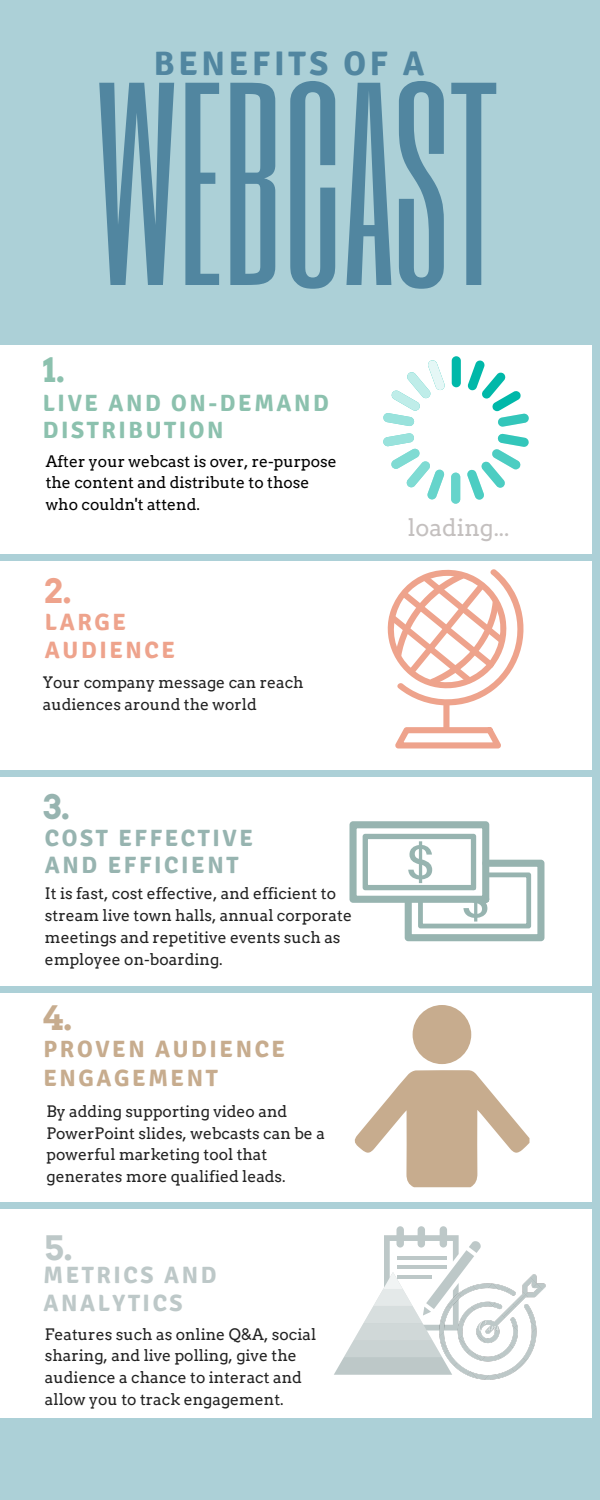
<style>
.page{position:relative;width:600px;height:1500px;background:#acd0d7}
.page>*{position:absolute;margin:0;border:0;box-sizing:border-box;transform-origin:0 0}
.t1{font:239.7px "Six Caps";color:#5186a0}
.t2{font:700 34px "Signika";letter-spacing:.11em;color:#5186a0}
.t3{font:700 33.4px "Arvo";color:#8cc1ae}
.t4{font:700 33.4px "Arvo";color:#eea38c}
.t5{font:700 33.4px "Arvo";color:#97b4b0}
.t6{font:700 33.4px "Arvo";color:#c7ac8e}
.t7{font:700 33.4px "Arvo";color:#bdc8c8}
.t8{font:700 23.6px/27.8px "Signika";letter-spacing:.11em;color:#8cc1ae}
.t9{font:700 23.6px/27px "Signika";letter-spacing:.11em;color:#97b4b0}
.t10{font:700 23.6px/28.5px "Signika";letter-spacing:.11em;color:#c7ac8e}
.t11{font:700 23.6px/27.8px "Signika";letter-spacing:.11em;color:#bdc8c8}
.t12{font:700 23.6px/28.5px "Signika";letter-spacing:.11em;color:#eea38c}
.t13{font:23.5px "Arvo";color:#c4c0bf}
.t14{font:15.7px/21.8px "Arvo";color:#222}
.t15{font:15.7px/21.8px "Arvo";color:#000}
</style>
<div class="page">
<div style="left:0;top:345px;width:592px;height:209px;background:#fff"></div>
<div style="left:0;top:561px;width:592px;height:209px;background:#fff"></div>
<div style="left:0;top:777px;width:592px;height:209px;background:#fff"></div>
<div style="left:0;top:993px;width:592px;height:209px;background:#fff"></div>
<div style="left:0;top:1209px;width:592px;height:209px;background:#fff"></div>
<div style="left:452px;top:356px;width:9px;height:31px;background:#00b8a9;border-radius:5px"></div>
<svg style="left:383px;top:433px;width:62px;height:66px"></svg>
<div style="left:451px;top:473px;width:9px;height:31px;background:#66d4cb;border-radius:5px"></div>
<svg style="left:467px;top:434px;width:62px;height:66px"></svg>
<svg style="left:467px;top:360px;width:62px;height:67px"></svg>
<svg style="left:383px;top:360px;width:62px;height:66px"></svg>
<svg style="left:388px;top:569px;width:135px;height:179px"></svg>
<svg style="left:350px;top:821px;width:194px;height:120px"></svg>
<svg style="left:334px;top:1226px;width:147px;height:149px"></svg>
<img style="left:438px;top:1272px;width:108px;height:108px">
<div style="left:412px;top:1005px;width:59px;height:59px;background:#c7ac8e;border-radius:50%"></div>
<svg style="left:355px;top:1070px;width:174px;height:117px"></svg>
<h2 class="t2" style="left:154px;top:43px;width:272px">BENEFITS OF A</h2>
<h3 class="t3" style="left:43px;top:350px;width:23px">1.</h3>
<h1 class="t1" style="left:96px;top:20px;width:406px">WEBCAST</h1>
<h3 class="t8" style="left:43px;top:389px;width:288px">LIVE AND ON-DEMAND<br>DISTRIBUTION</h3>
<p class="t15" style="left:46px;top:450px;width:292px">After your webcast is over, re-purpose the content and distribute to those who couldn't attend.</p>
<h3 class="t4" style="left:43px;top:571px;width:29px">2.</h3>
<h3 class="t12" style="left:45px;top:608px;width:132px">LARGE<br>AUDIENCE</h3>
<p class="t14" style="left:43px;top:671px;width:262px">Your company message can reach audiences around the world</p>
<h3 class="t5" style="left:43px;top:787px;width:28px">3.</h3>
<h3 class="t9" style="left:45px;top:825px;width:209px">COST EFFECTIVE<br>AND EFFICIENT</h3>
<p class="t14" style="left:45px;top:883px;width:309px">It is fast, cost effective, and efficient to stream live town halls, annual corporate meetings and repetitive events such as employee on-boarding.</p>
<h3 class="t6" style="left:43px;top:998px;width:30px">4.</h3>
<h3 class="t10" style="left:43px;top:1035px;width:243px">PROVEN AUDIENCE<br>ENGAGEMENT</h3>
<p class="t14" style="left:46px;top:1100px;width:280px">By adding supporting video and<br>PowerPoint slides, webcasts can be a powerful marketing tool that generates more qualified leads.</p>
<h3 class="t7" style="left:44px;top:1228px;width:30px">5.</h3>
<h3 class="t11" style="left:43px;top:1262px;width:174px">METRICS AND<br>ANALYTICS</h3>
<p class="t14" style="left:45px;top:1323px;width:273px">Features such as online Q&amp;A, social sharing, and live polling, give the audience a chance to interact and allow you to track engagement.</p>
<h3 class="t13" style="left:408px;top:514px;width:103px">loading...</h3>
</div>
